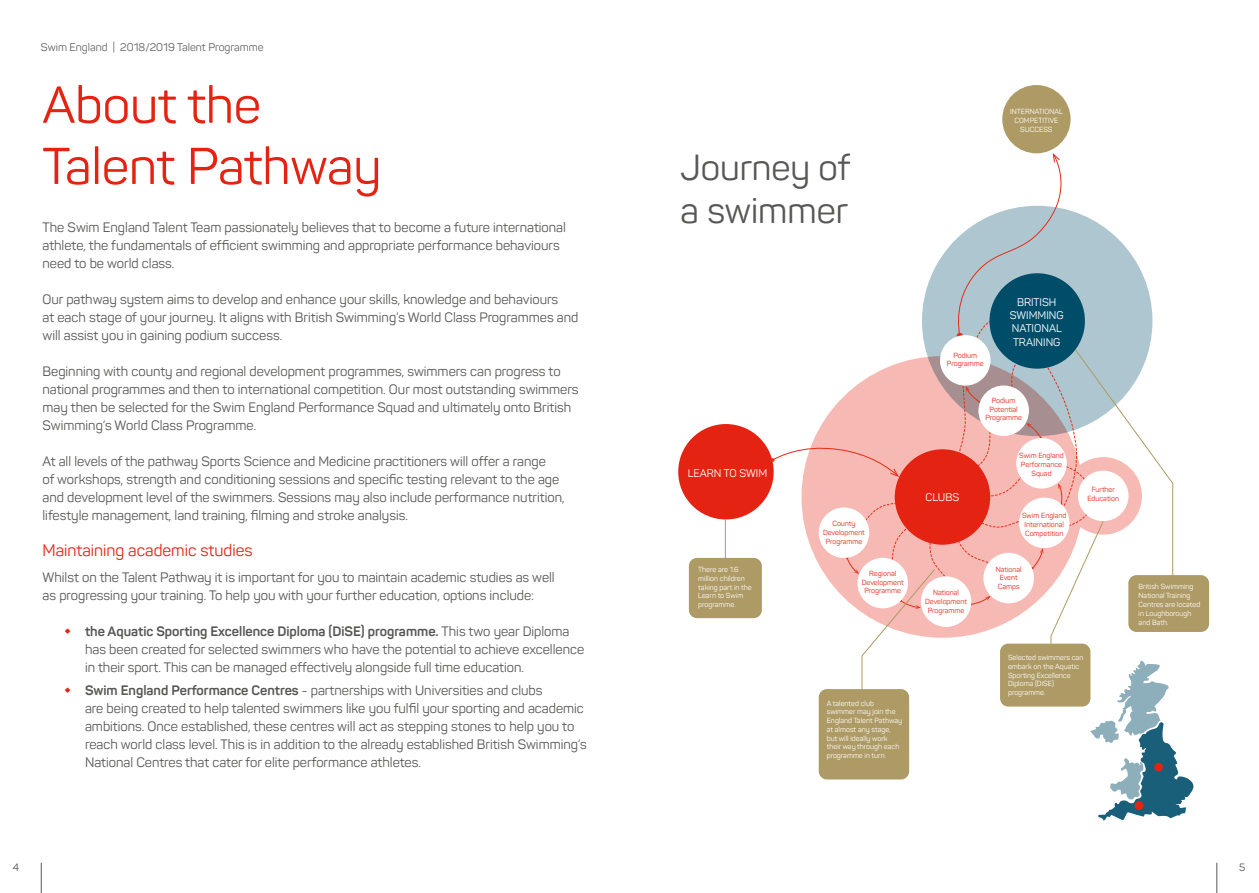
<style>
.page{position:relative;width:1259px;height:893px;background:#fff}
.page>*{position:absolute;margin:0;border:0;box-sizing:border-box;transform-origin:0 0}
.t1{font:51px/61.2px "Panton";color:#e42313}
.t2{font:35.85px/43px "Panton";color:#575756}
.t3{font:16.5px "Panton";color:#e42313}
.t4{font:13.5px/18px "Panton";color:#575756}
.t5{font:10.95px/13.2px "Panton";color:#fff;text-align:center}
.t6{font:10.95px "Panton";color:#646363}
.t7{font:10.5px "Panton";color:#575756}
.t8{font:7.35px/8.9px "Panton";color:#fff}
.t9{font:7.35px/8.9px "Panton";color:#e42313;text-align:center}
.s1{font-weight:700}
</style>
<div class="page">
<hr style="left:41px;top:863px;width:1px;height:30px;background:#575756">
<hr style="left:1216px;top:863px;width:1px;height:30px;background:#575756">
<svg style="left:801px;top:356px;width:156px;height:282px;fill:#f6b9b4"></svg>
<div style="left:894px;top:449px;width:96px;height:96px;background:#e42313;border-radius:50%"></div>
<div style="left:678px;top:424px;width:95px;height:95px;background:#e42313;border-radius:50%"></div>
<div style="left:922px;top:206px;width:230px;height:230px;background:#aec6cf;border-radius:50%"></div>
<div style="left:1002px;top:85px;width:68px;height:68px;background:#ae9a64;border-radius:50%"></div>
<svg style="left:865px;top:503px;width:31px;height:17px"></svg>
<svg style="left:770px;top:445px;width:129px;height:32px"></svg>
<svg style="left:954px;top:153px;width:117px;height:185px"></svg>
<div style="left:818px;top:689px;width:91px;height:90px;background:#ae9a64;border-radius:8px"></div>
<div style="left:989px;top:273px;width:96px;height:96px;background:#004d6a;border-radius:50%"></div>
<div style="left:1000px;top:644px;width:90px;height:63px;background:#ae9a64;border-radius:8px"></div>
<div style="left:689px;top:558px;width:73px;height:60px;background:#ae9a64;border-radius:8px"></div>
<div style="left:1128px;top:575px;width:81px;height:57px;background:#ae9a64;border-radius:8px"></div>
<svg style="left:1090px;top:661px;width:103px;height:160px"></svg>
<div style="left:1154px;top:763px;width:9px;height:8px;background:#e42313;border-radius:50%"></div>
<div style="left:1134px;top:801px;width:9px;height:9px;background:#e42313;border-radius:50%"></div>
<svg style="left:846px;top:528px;width:100px;height:167px"></svg>
<svg style="left:957px;top:349px;width:216px;height:303px"></svg>
<hr style="left:725px;top:519px;width:1px;height:40px;background:#ae9a64">
<div style="left:818px;top:507px;width:51px;height:51px;background:#fff;border-radius:50%"></div>
<div style="left:857px;top:558px;width:51px;height:50px;background:#fff;border-radius:50%"></div>
<div style="left:921px;top:576px;width:50px;height:51px;background:#fff;border-radius:50%"></div>
<div style="left:983px;top:553px;width:51px;height:50px;background:#fff;border-radius:50%"></div>
<div style="left:1019px;top:498px;width:50px;height:50px;background:#fff;border-radius:50%"></div>
<div style="left:1016px;top:438px;width:50px;height:50px;background:#fff;border-radius:50%"></div>
<div style="left:978px;top:385px;width:51px;height:51px;background:#fff;border-radius:50%"></div>
<div style="left:940px;top:335px;width:50px;height:51px;background:#fff;border-radius:50%"></div>
<div style="left:1078px;top:471px;width:50px;height:50px;background:#fff;border-radius:50%"></div>
<p class="t6" style="left:41px;top:40px;width:224px">Swim England | 2018/2019 Talent Programme</p>
<h1 class="t1" style="left:43px;top:74px;width:340px">About the<br>Talent Pathway</h1>
<p class="t4" style="left:43px;top:218px;width:525px">The Swim England Talent Team passionately believes that to become a future international athlete, the fundamentals of efficient swimming and appropriate performance behaviours need to be world class.</p>
<p class="t4" style="left:43px;top:290px;width:537px">Our pathway system aims to develop and enhance your skills, knowledge and behaviours<br>at each stage of your journey. It aligns with British Swimming’s World Class Programmes and will assist you in gaining podium success.</p>
<p class="t4" style="left:43px;top:362px;width:537px">Beginning with county and regional development programmes, swimmers can progress to national programmes and then to international competition. Our most outstanding swimmers may then be selected for the Swim England Performance Squad and ultimately onto British Swimming’s World Class Programme.</p>
<p class="t4" style="left:43px;top:452px;width:523px">At all levels of the pathway Sports Science and Medicine practitioners will offer a range<br>of workshops, strength and conditioning sessions and specific testing relevant to the age and development level of the swimmers. Sessions may also include performance nutrition, lifestyle management, land training, filming and stroke analysis.</p>
<p class="t3" style="left:43px;top:540px;width:212px">Maintaining academic studies</p>
<p class="t4" style="left:43px;top:568px;width:514px">Whilst on the Talent Pathway it is important for you to maintain academic studies as well as progressing your training. To help you with your further education, options include:</p>
<p class="t4" style="left:85px;top:622px;width:501px"><span class="s1">the Aquatic Sporting Excellence Diploma (DiSE) programme.</span> This two year Diploma has been created for selected swimmers who have the potential to achieve excellence in their sport. This can be managed effectively alongside full time education.</p>
<p class="t4" style="left:85px;top:681px;width:503px"><span class="s1">Swim England Performance Centres</span> - partnerships with Universities and clubs<br>are being created to help talented swimmers like you fulfil your sporting and academic ambitions. Once established, these centres will act as stepping stones to help you to reach world class level. This is in addition to the already established British Swimming’s National Centres that cater for elite performance athletes.</p>
<h2 class="t2" style="left:680px;top:146px;width:171px">Journey of a swimmer</h2>
<p class="t8" style="left:1010px;top:107px;width:54px;text-align:center">INTERNATIONAL<br>COMPETITIVE<br>SUCCESS</p>
<p class="t5" style="left:688px;top:466px;width:81px">LEARN TO SWIM</p>
<p class="t8" style="left:698px;top:565px;width:55px">There are 1.6 million children taking part in the<br>Learn to Swim programme.</p>
<p class="t9" style="left:823px;top:519px;width:43px">County<br>Development<br>Programme</p>
<p class="t9" style="left:862px;top:569px;width:43px">Regional<br>Development<br>Programme</p>
<p class="t8" style="left:827px;top:698px;width:77px">A talented club swimmer may join the<br>England Talent Pathway at almost any stage, but will ideally work their way through each programme in turn.</p>
<p class="t9" style="left:947px;top:350px;width:38px">Podium<br>Programme</p>
<p class="t5" style="left:1010px;top:296px;width:55px">BRITISH<br>SWIMMING<br>NATIONAL<br>TRAINING</p>
<p class="t9" style="left:985px;top:396px;width:38px">Podium<br>Potential<br>Programme</p>
<p class="t5" style="left:925px;top:490px;width:35px">CLUBS</p>
<p class="t9" style="left:925px;top:588px;width:43px">National<br>Development<br>Programme</p>
<p class="t9" style="left:1019px;top:451px;width:46px">Swim England<br>Performance<br>Squad</p>
<p class="t9" style="left:1022px;top:511px;width:46px">Swim England<br>International<br>Competition</p>
<p class="t9" style="left:995px;top:565px;width:28px;text-align:left">National<br>Event<br>Camps</p>
<p class="t9" style="left:1087px;top:485px;width:33px">Further<br>Education</p>
<p class="t8" style="left:1008px;top:653px;width:77px">Selected swimmers can embark on the Aquatic<br>Sporting Excellence<br>Diploma (DiSE) programme.</p>
<p class="t8" style="left:1138px;top:582px;width:63px">British Swimming<br>National Training<br>Centres are located in Loughborough and Bath.</p>
<p class="t7" style="left:13px;top:860px;width:8px">4</p>
<p class="t7" style="left:1239px;top:860px;width:8px">5</p>
</div>
